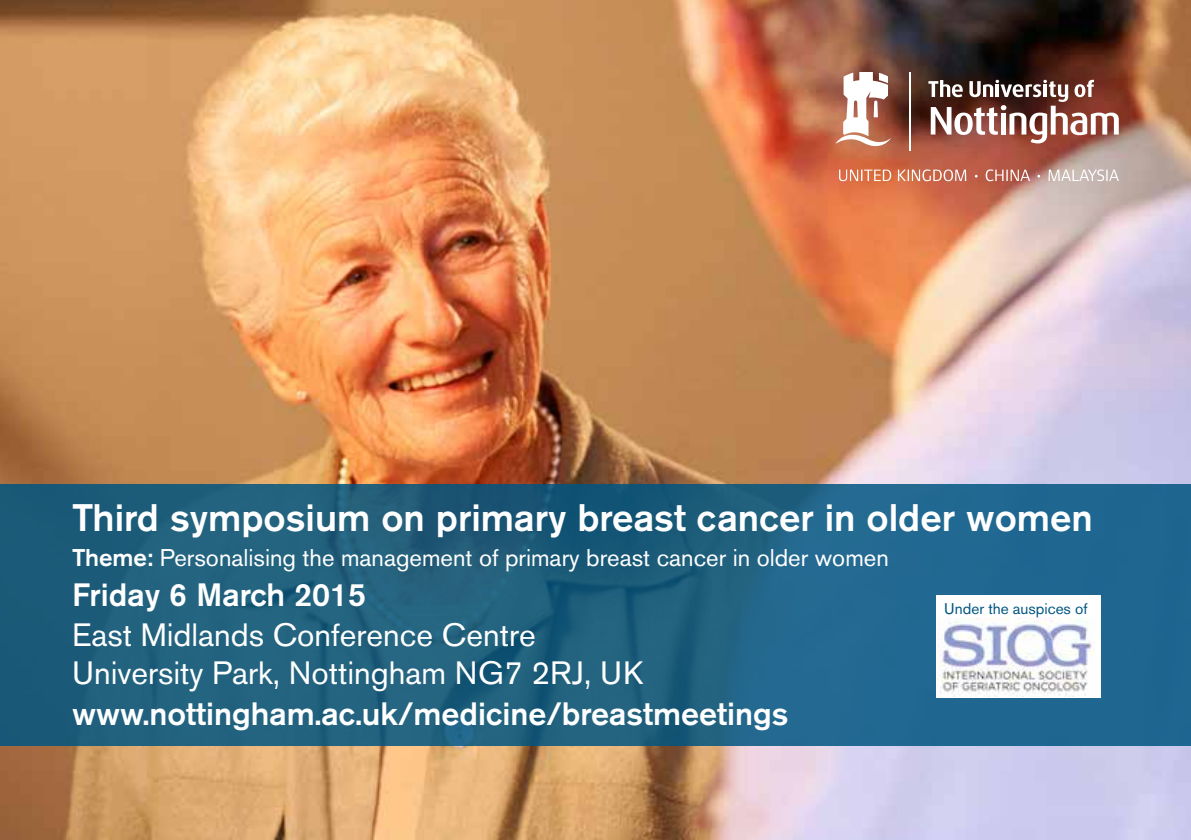
<style>
.page{position:relative;width:1191px;height:840px;background:#fff}
.page>*{position:absolute;margin:0;border:0;box-sizing:border-box;transform-origin:0 0}
.t1{font:500 38px "Akzidenz Grotesk BE";color:#fff}
.t2{font:32px/38.4px "Akzidenz Grotesk BE";color:#fff}
.t3{font:500 32px "Akzidenz Grotesk BE";color:#fff}
.t4{font:24px "Akzidenz Grotesk BE";color:#fff}
.t5{font:15.4px "Akzidenz Grotesk BE";color:#005581}
.s1{font-weight:500}
</style>
<div class="page">
<img style="left:0;top:0;width:1191px;height:839px">
<svg style="left:0;top:484px;width:1191px;height:261px;background:#1f6182"></svg>
<svg style="left:928px;top:80px;width:190px;height:63px"></svg>
<svg style="left:835px;top:72px;width:56px;height:74px"></svg>
<hr style="left:909px;top:72px;width:1px;height:78px;background:#fff">
<svg style="left:839px;top:169px;width:280px;height:12px;background:#d39a89"></svg>
<div style="left:935px;top:595px;width:165px;height:102px;background:#fff"></div>
<img style="left:937px;top:617px;width:159px;height:79px">
<h1 class="t1" style="left:72px;top:494px;width:1022px">Third symposium on primary breast cancer in older women</h1>
<p class="t4" style="left:72px;top:542px;width:818px"><span class="s1">Theme:</span> Personalising the management of primary breast cancer in older women</p>
<h2 class="t3" style="left:72px;top:574px;width:296px">Friday 6 March 2015</h2>
<h2 class="t2" style="left:72px;top:614px;width:573px">East Midlands Conference Centre<br>University Park, Nottingham NG7 2RJ, UK</h2>
<h2 class="t3" style="left:72px;top:693px;width:718px">www.nottingham.ac.uk/medicine/breastmeetings</h2>
<p class="t5" style="left:944px;top:598px;width:145px">Under the auspices of</p>
</div>
